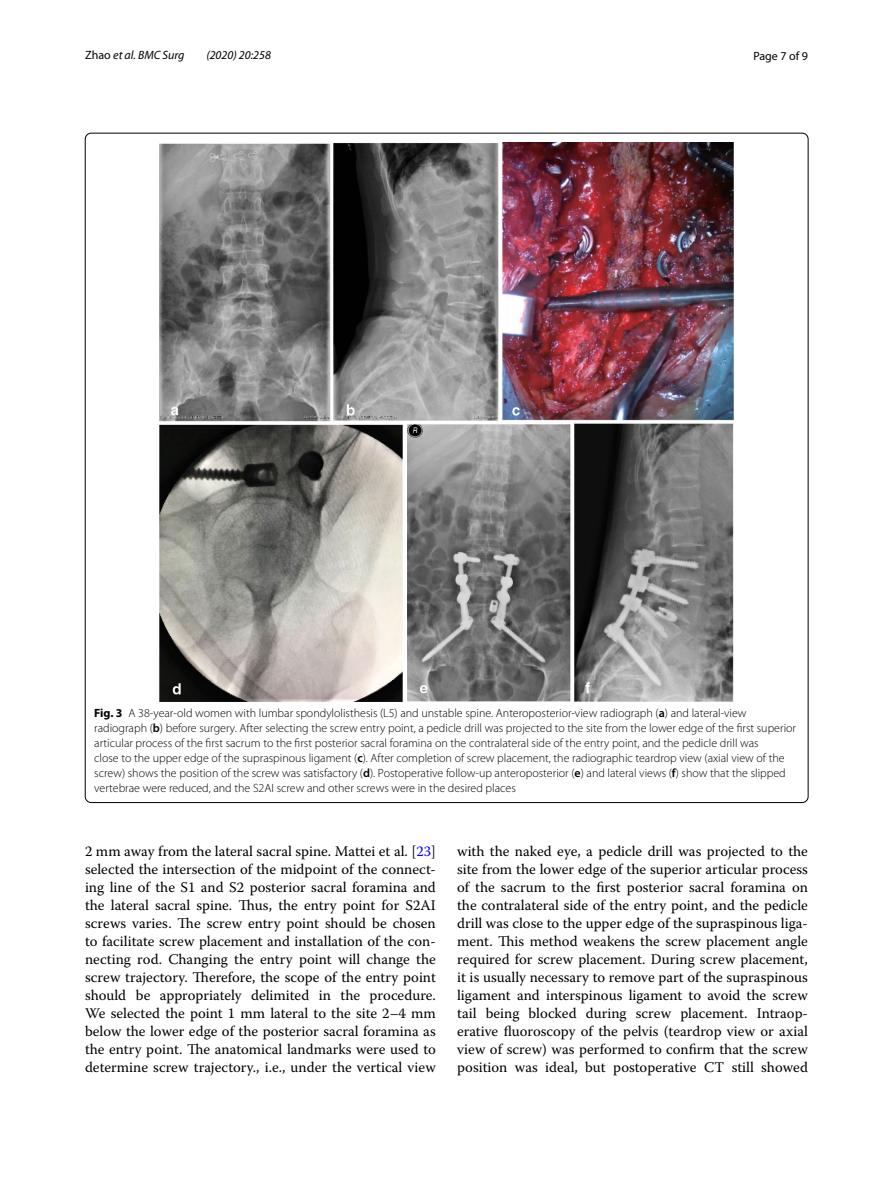
<style>
.page{position:relative;width:893px;height:1187px;background:#fff}
.page>*{position:absolute;margin:0;border:0;box-sizing:border-box;transform-origin:0 0}
.t1{font:14.7px/18px "Warnock Pro";color:#000;text-align:justify}
.t2{font:300 12px/15px "Myriad Pro";color:#000}
.t3{font:italic 12px "Myriad Pro";color:#000}
.t4{font:12px "Myriad Pro";color:#000}
.s1{font-style:normal}
.s2{font-weight:700}
.s3{font-weight:600}
.s4{color:#00f}
</style>
<div class="page">
<img style="left:160px;top:142px;width:574px;height:560px">
<p class="t3" style="left:85px;top:48px;width:101px"><span class="s1">Zhao</span> et al. BMC Surg</p>
<p class="t3" style="left:206px;top:48px;width:66px">(2020) 20:258</p>
<p class="t4" style="left:753px;top:48px;width:56px">Page 7 of 9</p>
<p class="t2" style="left:94px;top:705px;width:703px"><span class="s2">Fig. 3</span> A 38-year-old women with lumbar spondylolisthesis (L5) and unstable spine. Anteroposterior-view radiograph (<span class="s3">a</span>) and lateral-view radiograph (<span class="s3">b</span>) before surgery. After selecting the screw entry point, a pedicle drill was projected to the site from the lower edge of the first superior articular process of the first sacrum to the first posterior sacral foramina on the contralateral side of the entry point, and the pedicle drill was<br>close to the upper edge of the supraspinous ligament (<span class="s3">c</span>). After completion of screw placement, the radiographic teardrop view (axial view of the screw) shows the position of the screw was satisfactory (<span class="s3">d</span>). Postoperative follow-up anteroposterior (<span class="s3">e</span>) and lateral views (<span class="s3">f</span>) show that the slipped vertebrae were reduced, and the S2AI screw and other screws were in the desired places</p>
<p class="t1" style="left:85px;top:841px;width:352px">2 mm away from the lateral sacral spine. Mattei et al. [<span class="s4">23</span>] selected the intersection of the midpoint of the connect&shy;ing line of the S1 and S2 posterior sacral foramina and the lateral sacral spine. Thus, the entry point for S2AI screws varies. The screw entry point should be chosen to facilitate screw placement and installation of the con&shy;necting rod. Changing the entry point will change the screw trajectory. Therefore, the scope of the entry point should be appropriately delimited in the procedure.<br>We selected the point 1 mm lateral to the site 2–4 mm below the lower edge of the posterior sacral foramina as the entry point. The anatomical landmarks were used to determine screw trajectory., i.e., under the vertical view</p>
<p class="t1" style="left:457px;top:841px;width:352px">with the naked eye, a pedicle drill was projected to the site from the lower edge of the superior articular process of the sacrum to the first posterior sacral foramina on the contralateral side of the entry point, and the pedicle drill was close to the upper edge of the supraspinous liga&shy;ment. This method weakens the screw placement angle required for screw placement. During screw placement, it is usually necessary to remove part of the supraspinous ligament and interspinous ligament to avoid the screw tail being blocked during screw placement. Intraop&shy;erative fluoroscopy of the pelvis (teardrop view or axial view of screw) was performed to confirm that the screw position was ideal, but postoperative CT still showed</p>
</div>
